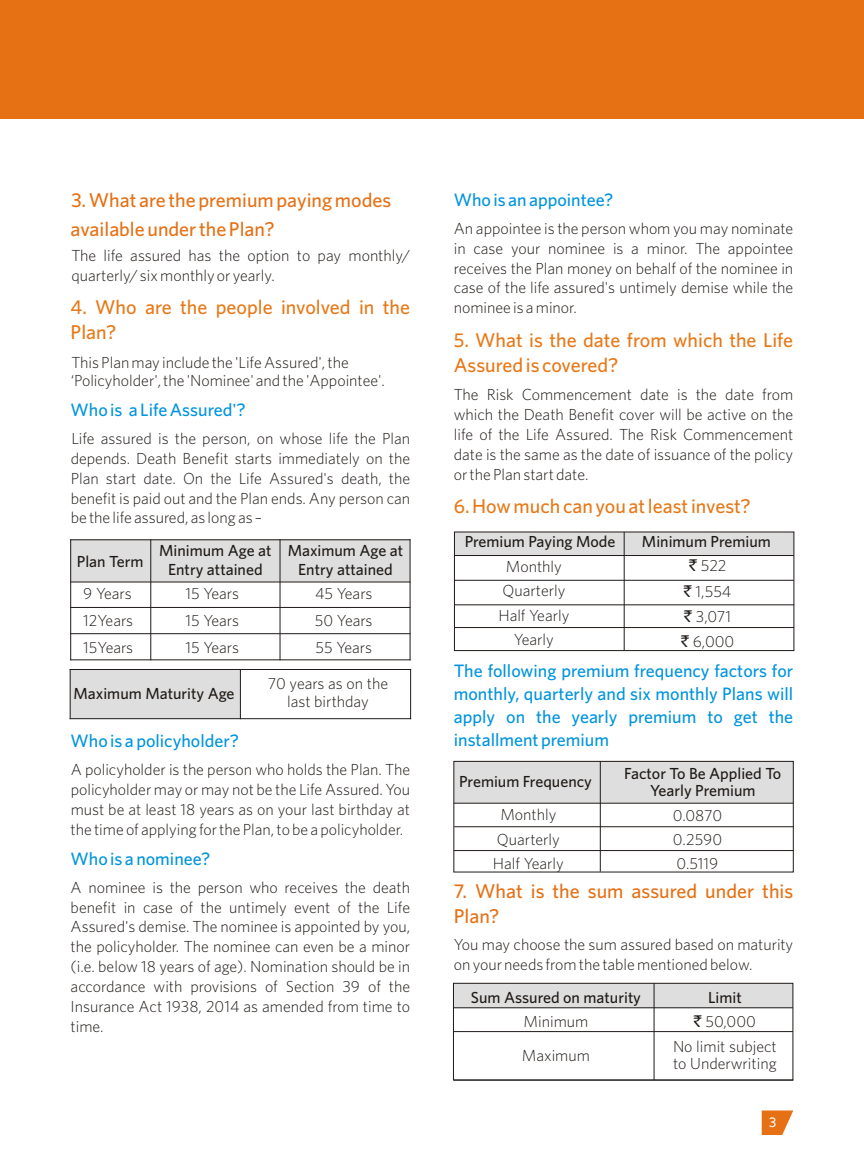
<style>
.page{position:relative;width:864px;height:1152px;background:#fff}
.page>*{position:absolute;margin:0;border:0;box-sizing:border-box;transform-origin:0 0}
.t1{font:700 20px/25.4px "Whitney";color:#e87817}
.t2{font:700 20px/28.8px "Whitney";color:#e67014}
.t3{font:700 18px/22.8px "Whitney";color:#0094de;text-align:justify}
.t4{font:16px/19.8px "Whitney";color:#1f1a17;text-align:justify}
.t5{font:300 16px/24.4px "Whitney";color:#1f1a17;text-align:center}
.t6{font:700 16px/17.4px "Whitney";color:#1f1a17;text-align:center}
.t7{font:500 16px/18.4px "Whitney";color:#1f1a17;text-align:center}
.t8{font:700 14px "Whitney";color:#fff}
.s1{font-weight:700}
.s2{font-family:"Rupee Foradian";font-weight:400}
</style>
<div class="page">
<div style="left:0;top:0;width:864px;height:119px;background:#e67014"></div>
<div style="left:453px;top:984px;width:340px;height:24px;background:#dedede"></div>
<div style="left:70px;top:670px;width:170px;height:49px;background:#dedede"></div>
<div style="left:71px;top:540px;width:339px;height:42px;background:#dedede"></div>
<svg style="left:762px;top:1111px;width:31px;height:24px"></svg>
<div style="left:454px;top:761px;width:339px;height:42px;background:#dedede"></div>
<div style="left:454px;top:761px;width:340px;height:111px;border:1px solid #1f1a17"></div>
<hr style="left:454px;top:803px;width:339px;height:1px;background:#1f1a17">
<hr style="left:600px;top:761px;width:1px;height:111px;background:#1f1a17">
<hr style="left:453px;top:1007px;width:340px;height:1px;background:#1f1a17">
<hr style="left:453px;top:1031px;width:340px;height:1px;background:#1f1a17">
<hr style="left:654px;top:983px;width:1px;height:97px;background:#1f1a17">
<hr style="left:454px;top:1080px;width:339px;height:1px;background:#1f1a17">
<div style="left:454px;top:532px;width:340px;height:24px;background:#dedede"></div>
<div style="left:454px;top:532px;width:340px;height:119px;border:1px solid #1f1a17"></div>
<hr style="left:454px;top:555px;width:340px;height:1px;background:#1f1a17">
<hr style="left:454px;top:580px;width:340px;height:1px;background:#1f1a17">
<svg style="left:624px;top:532px;width:1px;height:23px"></svg>
<hr style="left:455px;top:604px;width:339px;height:1px;background:#1f1a17">
<hr style="left:455px;top:627px;width:339px;height:1px;background:#1f1a17">
<hr style="left:454px;top:826px;width:340px;height:1px;background:#1f1a17">
<hr style="left:454px;top:850px;width:339px;height:1px;background:#1f1a17">
<hr style="left:70px;top:539px;width:1px;height:121px;background:#1f1a17">
<hr style="left:150px;top:539px;width:1px;height:121px;background:#1f1a17">
<hr style="left:280px;top:539px;width:1px;height:121px;background:#1f1a17">
<hr style="left:410px;top:539px;width:1px;height:121px;background:#1f1a17">
<hr style="left:70px;top:659px;width:341px;height:1px;background:#1f1a17">
<hr style="left:70px;top:633px;width:341px;height:1px;background:#1f1a17">
<hr style="left:70px;top:607px;width:341px;height:1px;background:#1f1a17">
<hr style="left:70px;top:582px;width:341px;height:1px;background:#1f1a17">
<hr style="left:70px;top:539px;width:341px;height:1px;background:#1f1a17">
<hr style="left:70px;top:669px;width:1px;height:50px;background:#1f1a17">
<hr style="left:240px;top:669px;width:1px;height:50px;background:#1f1a17">
<hr style="left:410px;top:669px;width:1px;height:50px;background:#1f1a17">
<hr style="left:70px;top:718px;width:341px;height:1px;background:#1f1a17">
<hr style="left:70px;top:669px;width:341px;height:1px;background:#1f1a17">
<hr style="left:624px;top:555px;width:1px;height:96px;background:#1f1a17">
<div style="left:453px;top:983px;width:340px;height:97px;border:1px solid #1f1a17"></div>
<p class="t2" style="left:71px;top:187px;width:322px">3. What are the premium paying modes available under the Plan?</p>
<p class="t4" style="left:71px;top:247px;width:340px">The life assured has the option to pay monthly/ quarterly/ six monthly or yearly.</p>
<p class="t1" style="left:71px;top:296px;width:341px">4. Who are the people involved in the<br>Plan?</p>
<p class="t5" style="left:71px;top:354px;width:316px;line-height:18px;text-align:left">This Plan may include the 'Life Assured', the ‘Policyholder', the 'Nominee' and the 'Appointee'.</p>
<p class="t3" style="left:71px;top:400px;width:177px">Who is a Life Assured'?</p>
<p class="t4" style="left:71px;top:430px;width:341px">Life assured is the person, on whose life the Plan depends. Death Benefit starts immediately on the Plan start date. On the Life Assured's death, the benefit is paid out and the Plan ends. Any person can be the life assured, as long as –</p>
<p class="t7" style="left:77px;top:554px;width:68px">Plan Term</p>
<p class="t7" style="left:159px;top:543px;width:114px">Minimum Age at<br>Entry attained</p>
<p class="t7" style="left:288px;top:543px;width:117px">Maximum Age at<br>Entry attained</p>
<p class="t5" style="left:83px;top:583px;width:50px">9 Years</p>
<p class="t5" style="left:185px;top:583px;width:55px">15 Years</p>
<p class="t5" style="left:315px;top:583px;width:59px">45 Years</p>
<p class="t5" style="left:83px;top:610px;width:51px">12Years</p>
<p class="t5" style="left:185px;top:610px;width:55px">15 Years</p>
<p class="t5" style="left:315px;top:610px;width:59px">50 Years</p>
<p class="t5" style="left:83px;top:637px;width:51px">15Years</p>
<p class="t5" style="left:185px;top:637px;width:55px">15 Years</p>
<p class="t5" style="left:315px;top:637px;width:58px">55 Years</p>
<p class="t7" style="left:74px;top:685px;width:163px">Maximum Maturity Age</p>
<p class="t5" style="left:268px;top:676px;width:122px;line-height:18px">70 years as on the last birthday</p>
<p class="t3" style="left:71px;top:731px;width:170px">Who is a policyholder?</p>
<p class="t4" style="left:71px;top:761px;width:341px">A policyholder is the person who holds the Plan. The policyholder may or may not be the Life Assured. You must be at least 18 years as on your last birthday at the time of applying for the Plan, to be a policyholder.</p>
<p class="t3" style="left:71px;top:849px;width:141px">Who is a nominee?</p>
<p class="t4" style="left:71px;top:879px;width:341px">A nominee is the person who receives the death benefit in case of the untimely event of the Life Assured's demise. The nominee is appointed by you, the policyholder. The nominee can even be a minor (i.e. below 18 years of age). Nomination should be in accordance with provisions of Section 39 of the Insurance Act 1938, 2014 as amended from time to time.</p>
<p class="t3" style="left:454px;top:190px;width:161px">Who is an appointee?</p>
<p class="t4" style="left:454px;top:220px;width:341px">An appointee is the person whom you may nominate in case your nominee is a minor. The appointee receives the Plan money on behalf of the nominee in case of the life assured's untimely demise while the nominee is a minor.</p>
<p class="t1" style="left:454px;top:328px;width:341px">5. What is the date from which the Life<br>Assured is covered?</p>
<p class="t4" style="left:454px;top:386px;width:341px">The Risk Commencement date is the date from which the Death Benefit cover will be active on the life of the Life Assured. The Risk Commencement date is the same as the date of issuance of the policy or the Plan start date.</p>
<p class="t1" style="left:454px;top:495px;width:299px">6. How much can you at least invest?</p>
<p class="t6" style="left:465px;top:534px;width:152px">Premium Paying Mode</p>
<p class="t5" style="left:498px;top:555px;width:72px">Monthly<br>Quarterly<br>Half Yearly<br>Yearly</p>
<p class="t5" style="left:642px;top:530px;width:130px;line-height:25px"><span class="s1">Minimum Premium </span><span class="s2">`</span> 522<br><span class="s2">`</span> 1,554<br><span class="s2">`</span> 3,071<br><span class="s2">`</span> 6,000</p>
<p class="t3" style="left:454px;top:661px;width:341px">The following premium frequency factors for monthly, quarterly and six monthly Plans will apply on the yearly premium to get the installment premium</p>
<p class="t6" style="left:459px;top:774px;width:134px">Premium Frequency</p>
<p class="t6" style="left:624px;top:766px;width:159px">Factor To Be Applied To<br>Yearly Premium</p>
<p class="t5" style="left:673px;top:828px;width:51px;text-align:left">0.2590<br>0.5119</p>
<p class="t5" style="left:493px;top:804px;width:72px">Monthly<br>Quarterly<br>Half Yearly</p>
<p class="t5" style="left:673px;top:804px;width:51px">0.0870</p>
<p class="t2" style="left:454px;top:880px;width:341px;line-height:25.4px">7. What is the sum assured under this<br>Plan?</p>
<p class="t4" style="left:454px;top:936px;width:341px">You may choose the sum assured based on maturity on your needs from the table mentioned below.</p>
<p class="t6" style="left:471px;top:990px;width:172px">Sum Assured on maturity</p>
<p class="t6" style="left:708px;top:990px;width:35px">Limit</p>
<p class="t5" style="left:524px;top:1010px;width:66px">Minimum</p>
<p class="t5" style="left:673px;top:1010px;width:105px;line-height:25.2px"><span class="s2">`</span> 50,000<br>No limit subject</p>
<p class="t5" style="left:522px;top:1044px;width:70px">Maximum</p>
<p class="t5" style="left:673px;top:1053px;width:105px">to Underwriting</p>
<p class="t8" style="left:769px;top:1117px;width:9px">3</p>
</div>
